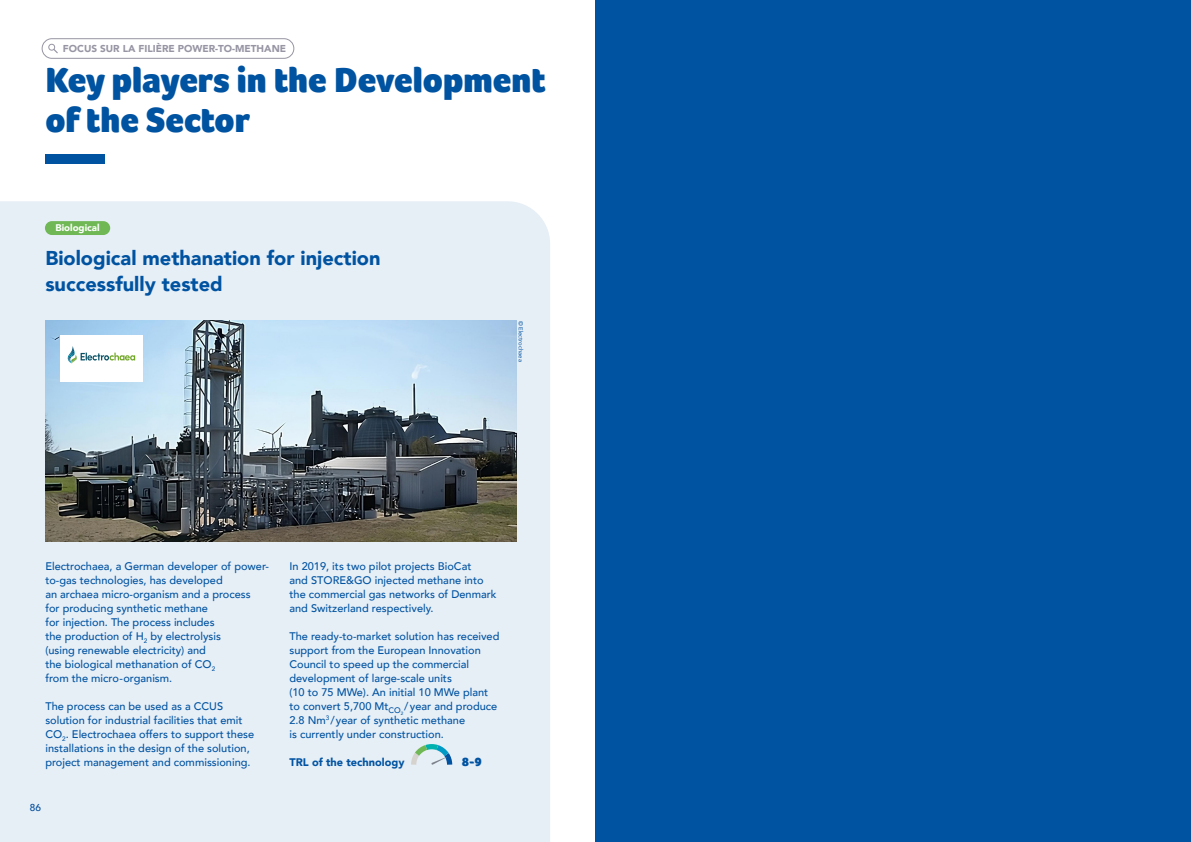
<style>
.page{position:relative;width:1191px;height:842px;background:#fff}
.page>*{position:absolute;margin:0;border:0;box-sizing:border-box;transform-origin:0 0}
.t1{font:900 36px/40px "Foco";color:#0053a1}
.t2{font:900 20px/26px "Avenir";color:#0053a1}
.t3{font:900 12.5px "Foco";color:#0053a1}
.t4{font:500 11px/14px "Avenir";color:#0053a1}
.t5{font:900 11px "Avenir";color:#0053a1}
.t6{font:900 10px "Avenir";color:#9795a3}
.t7{font:500 10px "Avenir";color:#0053a1}
.t8{font:900 9.7px "Avenir";color:#fff}
.t9{font:6px "Avenir";color:#0053a1}
</style>
<div class="page">
<div style="left:0;top:201px;width:550px;height:641px;background:#e6eef6"></div>
<svg style="left:408px;top:741px;width:47px;height:29px"></svg>
<img style="left:45px;top:320px;width:471px;height:221px">
<div style="left:60px;top:335px;width:83px;height:46px;background:#fff"></div>
<svg style="left:68px;top:346px;width:67px;height:18px"></svg>
<div style="left:45px;top:221px;width:65px;height:14px;background:#70b856;border-radius:7px"></div>
<div style="left:595px;top:0;width:596px;height:842px;background:#0053a1"></div>
<div style="left:45px;top:155px;width:60px;height:9px;background:#0053a1"></div>
<div style="left:42px;top:38px;width:252px;height:21px;border:1px solid #9795a3;border-radius:10px"></div>
<svg style="left:48px;top:43px;width:10px;height:10px"></svg>
<p class="t6" style="left:63px;top:40px;width:225px">FOCUS SUR LA FILIÈRE POWER-TO-METHANE</p>
<h1 class="t1" style="left:45px;top:59px;width:502px">Key players in the Development of the Sector</h1>
<p class="t8" style="left:55px;top:220px;width:46px">Biological</p>
<h2 class="t2" style="left:45px;top:245px;width:337px">Biological methanation for injection successfully tested</h2>
<p class="t9" style="left:526px;top:320px;width:43px;rotate:90deg">© Electrochaea</p>
<p class="t4" style="left:45px;top:558px;width:225px">Electrochaea, a German developer of power&shy;to-gas technologies, has developed<br>an archaea micro-organism and a process<br>for producing synthetic methane<br>for injection. The process includes<br>the production of H<sub>2</sub> by electrolysis<br>(using renewable electricity) and<br>the biological methanation of CO<sub>2<br></sub>from the micro-organism.</p>
<p class="t4" style="left:45px;top:698px;width:210px">The process can be used as a CCUS solution for industrial facilities that emit CO<sub>2</sub>. Electrochaea offers to support these installations in the design of the solution, project management and commissioning.</p>
<p class="t7" style="left:30px;top:799px;width:13px">86</p>
<p class="t4" style="left:289px;top:558px;width:209px">In 2019, its two pilot projects BioCat<br>and STORE&amp;GO injected methane into the commercial gas networks of Denmark and Switzerland respectively.</p>
<p class="t4" style="left:289px;top:628px;width:211px">The ready-to-market solution has received support from the European Innovation Council to speed up the commercial development of large-scale units<br>(10 to 75 MWe). An initial 10 MWe plant to convert 5,700 Mt<sub>CO</sub><sub>2</sub> /year and produce 2.8 Nm<sup>3</sup>/year of synthetic methane<br>is currently under construction.</p>
<p class="t5" style="left:289px;top:752px;width:117px">TRL of the technology</p>
<p class="t3" style="left:462px;top:753px;width:22px">8-9</p>
</div>
